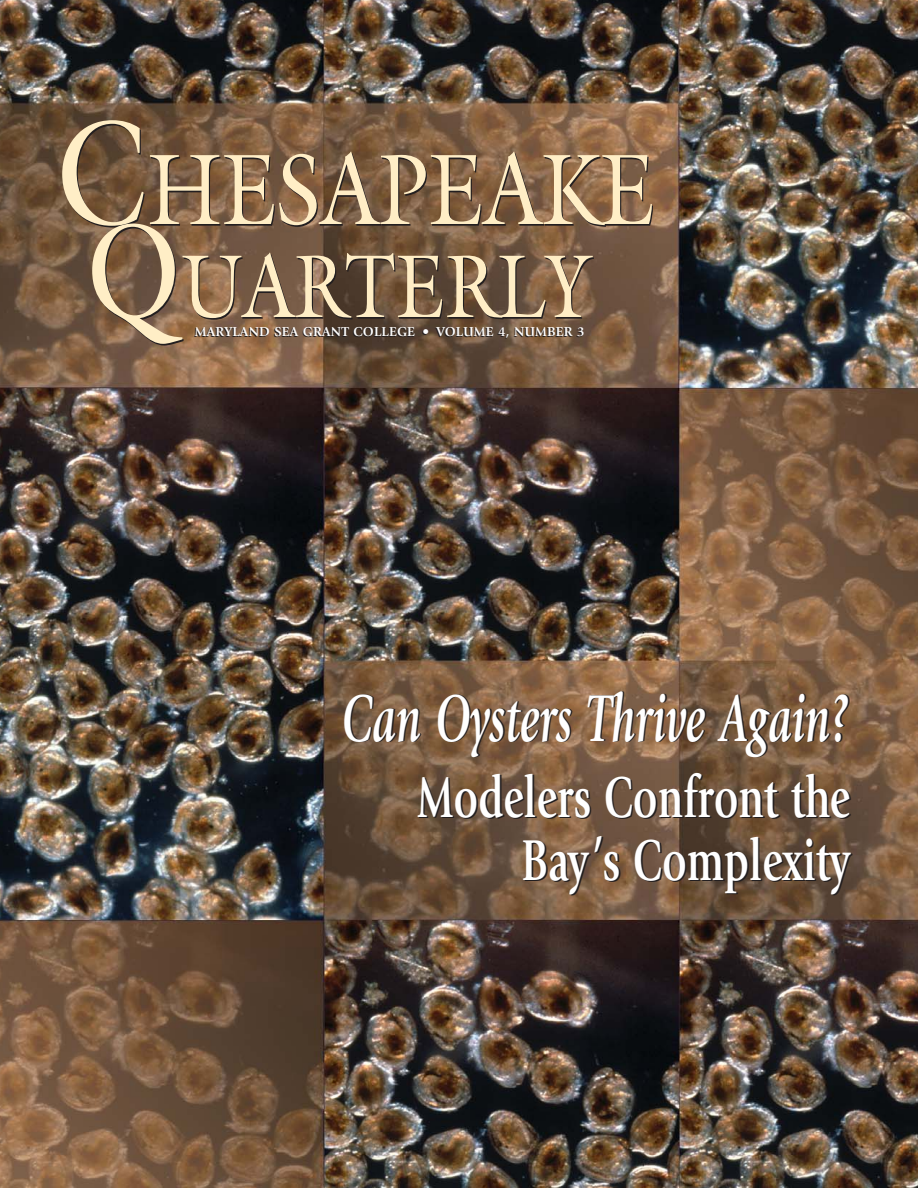
<style>
.page{position:relative;width:918px;height:1188px;background:#fff}
.page>*{position:absolute;margin:0;border:0;box-sizing:border-box;transform-origin:0 0}
.t1{font:101.25px "Galliard";color:#ffeec6;scale:.83 1}
.t2{font:90px "Galliard";color:#ffeec6;scale:.83 1}
.t3{font:italic 700 69px "Giovanni";color:#fff;scale:.65 1}
.t4{font:700 60px/63px "Giovanni";color:#fff;text-align:right;scale:.7 1}
.t5{font:700 13.5px "Giovanni";letter-spacing:.015em;color:#fff}
.s1{font-size:150px}
.s2{font-size:135px}
</style>
<div class="page">
<img style="left:0;top:0;width:918px;height:1188px">
<h1 class="t1" style="left:56px;top:151px;width:724px"><span class="s1">C</span>HESAPEAKE</h1>
<h2 class="t2" style="left:86px;top:252px;width:609px"><span class="s2">Q</span>UARTERLY</h2>
<p class="t5" style="left:195px;top:326px;width:391px">MARYLAND SEA GRANT COLLEGE • VOLUME 4, NUMBER 3</p>
<h3 class="t3" style="left:342px;top:691px;width:783px">Can Oysters Thrive Again?</h3>
<h3 class="t4" style="left:417px;top:771px;width:620px">Modelers Confront the<br>Bay’s Complexity</h3>
</div>
